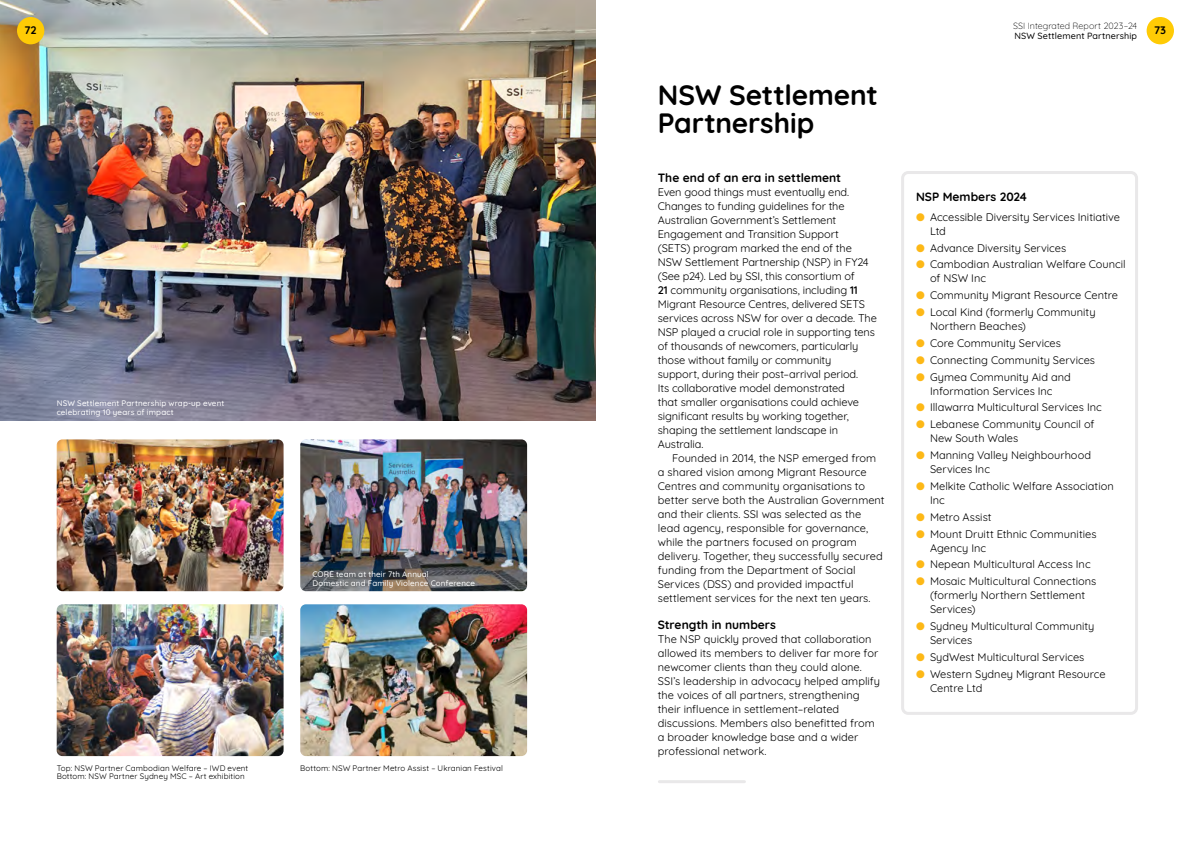
<style>
.page{position:relative;width:1191px;height:842px;background:#fff}
.page>*{position:absolute;margin:0;border:0;box-sizing:border-box;transform-origin:0 0}
.H_28pt_TOC{font:700 28px/28px "Quicksand";letter-spacing:-.005em;color:#000}
.H-12pt{font:700 12px "Quicksand";color:#000}
.Body_1a_first{font:11px/14px "Quicksand";letter-spacing:-.01em;color:#000}
.Body_1c_hanging_indent{font:11px/14px "Quicksand";color:#000}
.Body_1b_next{font:11px/14px "Quicksand";color:#000}
.Body_1a_first-2{font:700 11px "Quicksand";color:#000}
.Body_1a_first-3{font:300 9px "Quicksand";letter-spacing:.005em;color:#000}
.Body_1a_first-4{font:500 9px "Quicksand";letter-spacing:.01em;color:#000}
.footnote{font:8px "Quicksand";letter-spacing:.015em;color:#000}
.footnote-2{font:500 8px/8.5px "Quicksand";letter-spacing:.015em;color:#fff}
.photo_caption{font:500 8px/8.5px "Quicksand";letter-spacing:.015em;color:#fff}
.s1{font-weight:600}
.s2{color:#fdb816}
</style>
<div class="page">
<img style="left:0;top:0;width:595px;height:421px">
<div style="left:17px;top:17px;width:27px;height:27px;background:#ffcb05;border-radius:50%"></div>
<div style="left:1146px;top:17px;width:28px;height:27px;background:#ffcb05;border-radius:50%"></div>
<hr style="left:659px;top:780px;width:85px;height:3px;background:#e9e8e9">
<img style="left:57px;top:439px;width:226px;height:152px">
<img style="left:300px;top:439px;width:227px;height:152px">
<img style="left:300px;top:604px;width:227px;height:152px">
<img style="left:57px;top:604px;width:226px;height:152px">
<div style="left:901px;top:171px;width:237px;height:544px;border:3px solid #e9e8e9;border-radius:6px"></div>
<p class="Body_1a_first-3" style="left:1013px;top:19px;width:126px">SSI Integrated Report 2023–24</p>
<p class="Body_1a_first-2" style="left:24px;top:22px;width:14px">72</p>
<p class="Body_1a_first-2" style="left:1154px;top:22px;width:14px">73</p>
<p class="Body_1a_first-4" style="left:1014px;top:29px;width:124px">NSW Settlement Partnership</p>
<p class="footnote-2" style="left:57px;top:398px;width:169px">NSW Settlement Partnership wrap-up event celebrating 10 years of impact</p>
<p class="photo_caption" style="left:312px;top:569px;width:164px">CORE team at their 7th Annual<br>Domestic and Family Violence Conference</p>
<p class="footnote" style="left:57px;top:762px;width:193px">Top: NSW Partner Cambodian Welfare – IWD event</p>
<p class="footnote" style="left:57px;top:770px;width:190px">Bottom: NSW Partner Sydney MSC – Art exhibition</p>
<p class="footnote" style="left:300px;top:762px;width:204px">Bottom: NSW Partner Metro Assist – Ukranian Festival</p>
<p class="H_28pt_TOC" style="left:658px;top:78px;width:221px">NSW Settlement<br>Partnership</p>
<p class="H-12pt" style="left:658px;top:169px;width:185px">The end of an era in settlement</p>
<p class="Body_1a_first" style="left:658px;top:184px;width:221px">Even good things must eventually end.<br>Changes to funding guidelines for the Australian Government’s Settlement Engagement and Transition Support<br>(SETS) program marked the end of the NSW Settlement Partnership (NSP) in FY24 (See p24). Led by SSI, this consortium of<br><span class="s1">21</span> community organisations, including <span class="s1">11<br></span>Migrant Resource Centres, delivered SETS services across NSW for over a decade. The NSP played a crucial role in supporting tens of thousands of newcomers, particularly those without family or community<br>support, during their post–arrival period.<br>Its collaborative model demonstrated<br>that smaller organisations could achieve significant results by working together, shaping the settlement landscape in Australia.</p>
<p class="Body_1b_next" style="left:658px;top:450px;width:228px;text-indent:14px">Founded in 2014, the NSP emerged from a shared vision among Migrant Resource Centres and community organisations to better serve both the Australian Government and their clients. SSI was selected as the lead agency, responsible for governance, while the partners focused on program delivery. Together, they successfully secured funding from the Department of Social Services (DSS) and provided impactful settlement services for the next ten years.</p>
<p class="H-12pt" style="left:658px;top:616px;width:120px">Strength in numbers</p>
<p class="Body_1a_first" style="left:658px;top:631px;width:224px">The NSP quickly proved that collaboration allowed its members to deliver far more for newcomer clients than they could alone.<br>SSI’s leadership in advocacy helped amplify the voices of all partners, strengthening their influence in settlement–related discussions. Members also benefitted from a broader knowledge base and a wider professional network.</p>
<p class="H-12pt" style="left:916px;top:187px;width:112px">NSP Members 2024</p>
<p class="Body_1c_hanging_indent" style="left:930px;top:209px;width:191px;text-indent:-14px"><span class="s2">●</span> Accessible Diversity Services Initiative<br>Ltd</p>
<p class="Body_1c_hanging_indent" style="left:916px;top:240px;width:152px"><span class="s2">●</span> Advance Diversity Services</p>
<p class="Body_1c_hanging_indent" style="left:930px;top:256px;width:197px;text-indent:-14px"><span class="s2">●</span> Cambodian Australian Welfare Council of NSW Inc</p>
<p class="Body_1c_hanging_indent" style="left:916px;top:287px;width:203px"><span class="s2">●</span> Community Migrant Resource Centre</p>
<p class="Body_1c_hanging_indent" style="left:930px;top:304px;width:167px;text-indent:-14px"><span class="s2">●</span> Local Kind (formerly Community<br>Northern Beaches)</p>
<p class="Body_1c_hanging_indent" style="left:916px;top:335px;width:146px"><span class="s2">●</span> Core Community Services</p>
<p class="Body_1c_hanging_indent" style="left:916px;top:352px;width:181px"><span class="s2">●</span> Connecting Community Services</p>
<p class="Body_1c_hanging_indent" style="left:916px;top:369px;width:156px;text-align:center"><span class="s2">●</span> Gymea Community Aid and<br>Information Services Inc</p>
<p class="Body_1c_hanging_indent" style="left:916px;top:399px;width:187px"><span class="s2">●</span> Illawarra Multicultural Services Inc</p>
<p class="Body_1c_hanging_indent" style="left:930px;top:416px;width:166px;text-indent:-14px"><span class="s2">●</span> Lebanese Community Council of<br>New South Wales</p>
<p class="Body_1c_hanging_indent" style="left:930px;top:447px;width:162px;text-indent:-14px"><span class="s2">●</span> Manning Valley Neighbourhood<br>Services Inc</p>
<p class="Body_1c_hanging_indent" style="left:930px;top:478px;width:185px;text-indent:-14px"><span class="s2">●</span> Melkite Catholic Welfare Association<br>Inc</p>
<p class="Body_1c_hanging_indent" style="left:916px;top:509px;width:77px"><span class="s2">●</span> Metro Assist</p>
<p class="Body_1c_hanging_indent" style="left:930px;top:526px;width:168px;text-indent:-14px"><span class="s2">●</span> Mount Druitt Ethnic Communities<br>Agency Inc</p>
<p class="Body_1c_hanging_indent" style="left:916px;top:556px;width:176px"><span class="s2">●</span> Nepean Multicultural Access Inc</p>
<p class="Body_1c_hanging_indent" style="left:930px;top:573px;width:168px;text-indent:-14px"><span class="s2">●</span> Mosaic Multicultural Connections (formerly Northern Settlement<br>Services)</p>
<p class="Body_1c_hanging_indent" style="left:930px;top:618px;width:166px;text-indent:-14px"><span class="s2">●</span> Sydney Multicultural Community<br>Services</p>
<p class="Body_1c_hanging_indent" style="left:916px;top:649px;width:170px"><span class="s2">●</span> SydWest Multicultural Services</p>
<p class="Body_1c_hanging_indent" style="left:930px;top:666px;width:177px;text-indent:-14px"><span class="s2">●</span> Western Sydney Migrant Resource<br>Centre Ltd</p>
</div>
